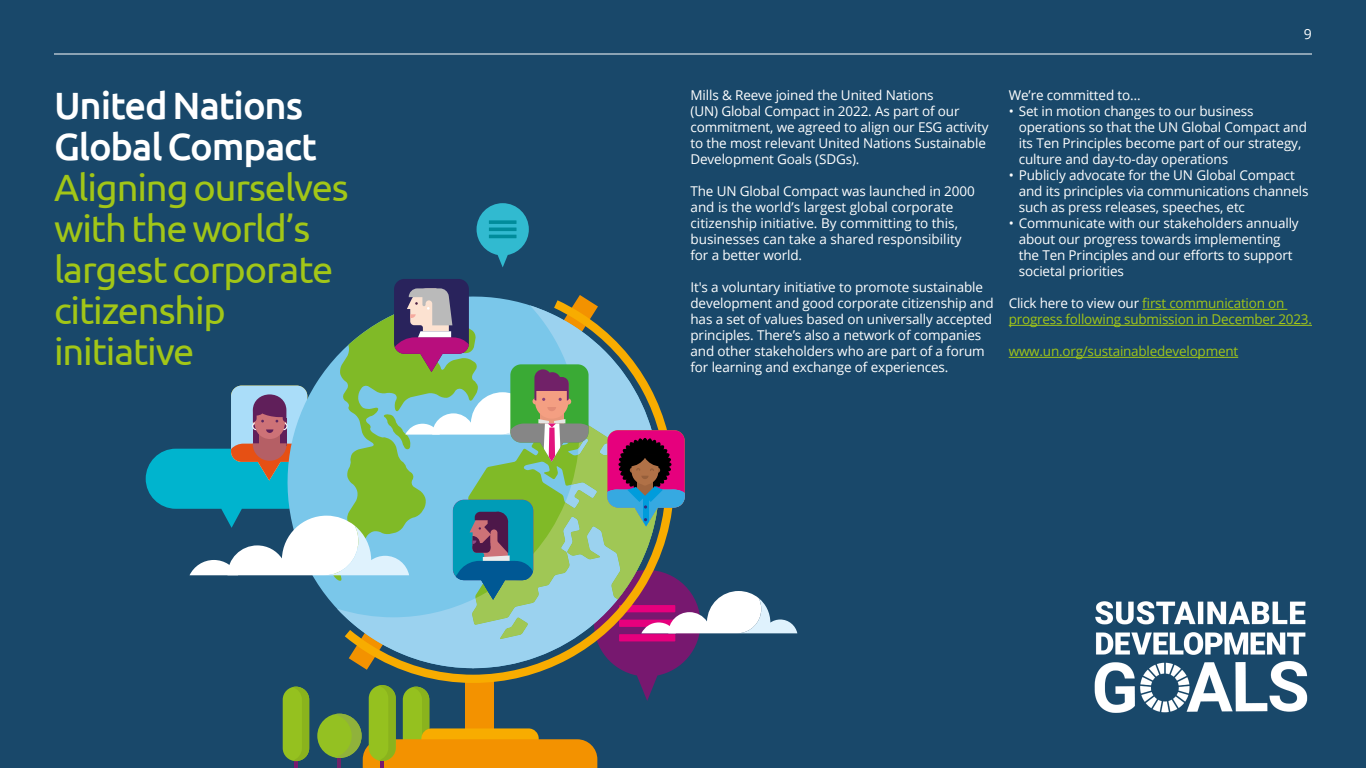
<style>
.page{position:relative;width:1366px;height:768px;background:#19486a}
.page>*{position:absolute;margin:0;border:0;box-sizing:border-box;transform-origin:0 0}
.t1{font:38px/41px "Ubuntu";letter-spacing:-.03em;color:#a2c617}
.t2{font:500 38px/41px "Ubuntu";letter-spacing:-.03em;color:#fff}
.t3{font:14px "Open Sans";color:#fff}
.t4{font:13.5px/16px "Open Sans";letter-spacing:-.01em;color:#fff}
.t5{font:13.5px/16px "Open Sans";letter-spacing:-.015em;color:#a2c617}
.s1{color:#fff}
</style>
<div class="page">
<hr style="left:1142px;top:309px;width:145px;height:1px;background:#a2c617">
<hr style="left:1009px;top:325px;width:303px;height:1px;background:#a2c617">
<hr style="left:1009px;top:357px;width:229px;height:1px;background:#a2c617">
<hr style="left:54px;top:54px;width:1258px;height:1px;background:#fff">
<div style="left:146px;top:449px;width:171px;height:60px;background:#00b4ce;border-radius:30px"></div>
<svg style="left:477px;top:203px;width:52px;height:64px"></svg>
<svg style="left:489px;top:220px;width:28px;height:4px"></svg>
<hr style="left:489px;top:228px;width:28px;height:3px;background:#008c9b">
<hr style="left:489px;top:235px;width:28px;height:3px;background:#008c9b">
<svg style="left:190px;top:279px;width:607px;height:489px"></svg>
<img style="left:1094px;top:601px;width:214px;height:112px">
<h1 class="t2" style="left:54px;top:84px;width:265px">United Nations<br>Global Compact</h1>
<h1 class="t1" style="left:54px;top:166px;width:296px">Aligning ourselves with the world’s largest corporate citizenship initiative</h1>
<p class="t3" style="left:1304px;top:24px;width:10px">9</p>
<p class="t4" style="left:690px;top:87px;width:300px">Mills &amp; Reeve joined the United Nations<br>(UN) Global Compact in 2022. As part of our commitment, we agreed to align our ESG activity to the most relevant United Nations Sustainable Development Goals (SDGs).</p>
<p class="t4" style="left:690px;top:183px;width:286px">The UN Global Compact was launched in 2000 and is the world’s largest global corporate citizenship initiative. By committing to this, businesses can take a shared responsibility for a better world.</p>
<p class="t4" style="left:690px;top:279px;width:305px">It's a voluntary initiative to promote sustainable development and good corporate citizenship and has a set of values based on universally accepted principles. There’s also a network of companies and other stakeholders who are part of a forum for learning and exchange of experiences.</p>
<p class="t4" style="left:1009px;top:87px;width:134px">We’re committed to…</p>
<p class="t4" style="left:1019px;top:103px;width:290px;text-indent:-10px">• Set in motion changes to our business operations so that the UN Global Compact and its Ten Principles become part of our strategy, culture and day-to-day operations</p>
<p class="t4" style="left:1019px;top:167px;width:291px;text-indent:-10px">• Publicly advocate for the UN Global Compact and its principles via communications channels such as press releases, speeches, etc</p>
<p class="t4" style="left:1019px;top:215px;width:282px;text-indent:-10px">• Communicate with our stakeholders annually about our progress towards implementing the Ten Principles and our efforts to support societal priorities</p>
<p class="t5" style="left:1009px;top:295px;width:305px"><span class="s1">Click here to view our</span> first communication on progress following submission in December 2023.</p>
<p class="t5" style="left:1009px;top:343px;width:231px">www.un.org/sustainabledevelopment</p>
</div>
